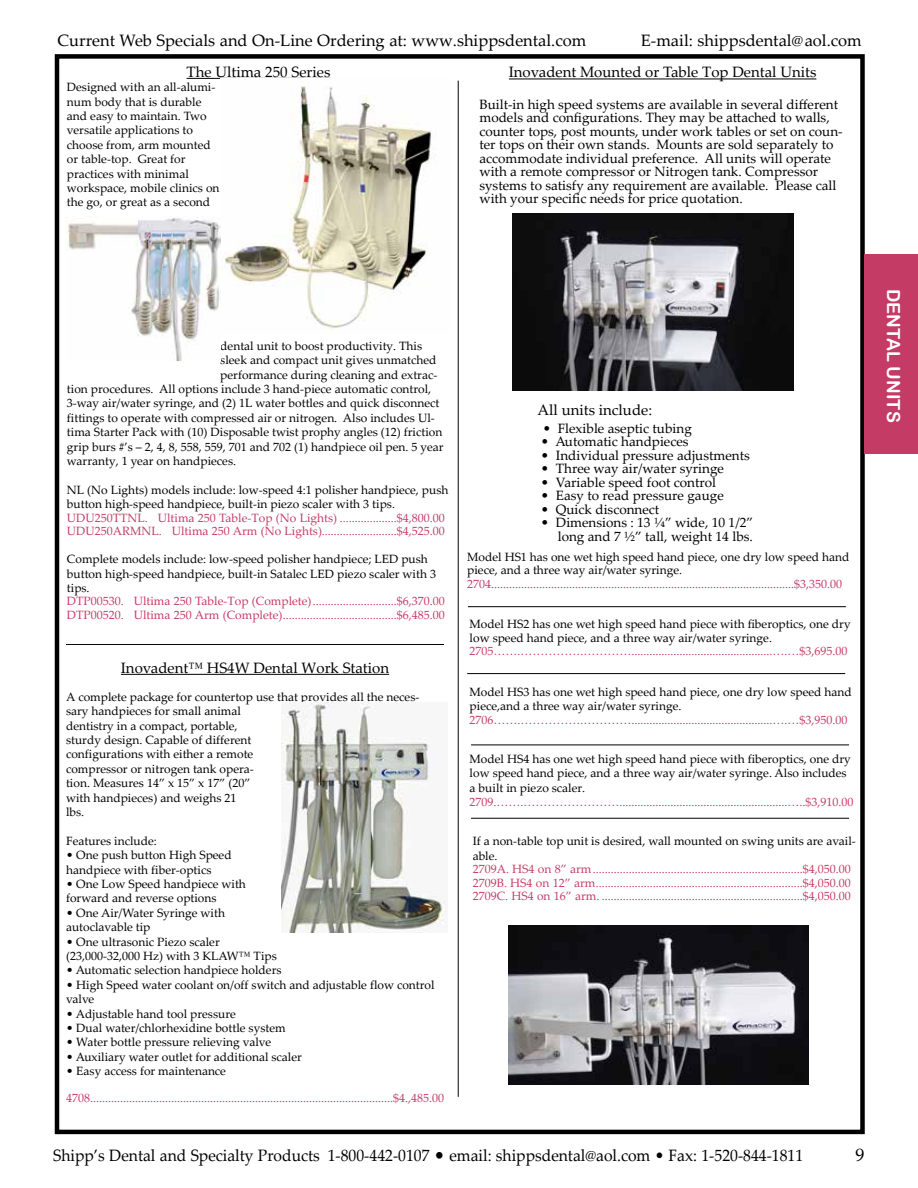
<style>
.page{position:relative;width:918px;height:1188px;background:#fff}
.page>*{position:absolute;margin:0;border:0;box-sizing:border-box;transform-origin:0 0}
.t1{font:18px "Arial Rounded MT Bold";color:#fff}
.t2{font:18px "Palatino Linotype";color:#000}
.t3{font:16.5px "Palatino Linotype";color:#000;scale:.95 1}
.t4{font:16.5px "Palatino Linotype";color:#000}
.t5{font:15px "Palatino Linotype";color:#000}
.t6{font:13.5px/13.5px "Palatino Linotype";color:#000}
.t7{font:12px/14.4px "Palatino Linotype";color:#000}
.t8{font:12px/13.5px "Palatino Linotype";color:#c43c66}
.s1{font-size:19.5px}
</style>
<div class="page">
<div style="left:55px;top:54px;width:810px;height:1080px;border:4px solid #000"></div>
<div style="left:865px;top:254px;width:53px;height:200px;background:#c43c66"></div>
<hr style="left:458px;top:81px;width:1px;height:1016px;background:#000">
<hr style="left:187px;top:78px;width:143px;height:1px;background:#000">
<img style="left:220px;top:86px;width:216px;height:244px">
<img style="left:67px;top:217px;width:153px;height:144px">
<hr style="left:65px;top:642px;width:380px;height:3px;background:#000;opacity:.75">
<hr style="left:121px;top:674px;width:268px;height:1px;background:#000">
<img style="left:282px;top:702px;width:164px;height:231px">
<hr style="left:509px;top:79px;width:307px;height:1px;background:#000">
<img style="left:512px;top:214px;width:282px;height:177px">
<img style="left:509px;top:926px;width:299px;height:159px">
<hr style="left:468px;top:606px;width:378px;height:1px;background:#000">
<hr style="left:471px;top:745px;width:378px;height:1px;background:#000">
<hr style="left:467px;top:673px;width:378px;height:1px;background:#000">
<hr style="left:471px;top:818px;width:378px;height:1px;background:#000">
<h2 class="t4" style="left:58px;top:29px;width:530px">Current Web Specials and On-Line Ordering at: www.shippsdental.com</h2>
<h2 class="t4" style="left:641px;top:29px;width:222px">E-mail: shippsdental@aol.com</h2>
<p class="t5" style="left:187px;top:61px;width:145px">The Ultima 250 Series</p>
<p class="t7" style="left:67px;top:80px;width:154px">Designed with an all-alumi&shy;num body that is durable and easy to maintain. Two versatile applications to choose from, arm mounted or table-top. Great for practices with minimal workspace, mobile clinics on the go, or great as a second</p>
<p class="t5" style="left:509px;top:62px;width:309px">Inovadent Mounted or Table Top Dental Units</p>
<p class="t6" style="left:479px;top:97px;width:365px">Built-in high speed systems are available in several different models and configurations. They may be attached to walls, counter tops, post mounts, under work tables or set on coun&shy;ter tops on their own stands. Mounts are sold separately to accommodate individual preference. All units will operate with a remote compressor or Nitrogen tank. Compressor systems to satisfy any requirement are available. Please call with your specific needs for price quotation.</p>
<p class="t7" style="left:220px;top:338px;width:203px">dental unit to boost productivity. This</p>
<p class="t7" style="left:220px;top:353px;width:218px">sleek and compact unit gives unmatched</p>
<p class="t7" style="left:220px;top:367px;width:219px">performance during cleaning and extrac-</p>
<p class="t7" style="left:67px;top:381px;width:366px">tion procedures. All options include 3 hand-piece automatic control,</p>
<p class="t7" style="left:67px;top:396px;width:374px">3-way air/water syringe, and (2) 1L water bottles and quick disconnect</p>
<p class="t7" style="left:67px;top:410px;width:369px">fittings to operate with compressed air or nitrogen. Also includes Ul-</p>
<p class="t7" style="left:67px;top:425px;width:377px">tima Starter Pack with (10) Disposable twist prophy angles (12) friction</p>
<p class="t7" style="left:67px;top:439px;width:378px">grip burs #’s – 2, 4, 8, 558, 559, 701 and 702 (1) handpiece oil pen. 5 year</p>
<p class="t7" style="left:67px;top:453px;width:171px">warranty, 1 year on handpieces.</p>
<p class="t7" style="left:67px;top:482px;width:383px">NL (No Lights) models include: low-speed 4:1 polisher handpiece, push button high-speed handpiece, built-in piezo scaler with 3 tips.</p>
<p class="t8" style="left:67px;top:510px;width:380px">UDU250TTNL. Ultima 250 Table-Top (No Lights) ...................$4,800.00<br>UDU250ARMNL. Ultima 250 Arm (No Lights).........................$4,525.00</p>
<p class="t7" style="left:67px;top:551px;width:371px">Complete models include: low-speed polisher handpiece; LED push button high-speed handpiece, built-in Satalec LED piezo scaler with 3 tips.</p>
<p class="t8" style="left:67px;top:594px;width:380px">DTP00530. Ultima 250 Table-Top (Complete)............................$6,370.00<br>DTP00520. Ultima 250 Arm (Complete)......................................$6,485.00</p>
<p class="t5" style="left:121px;top:657px;width:270px">Inovadent™ HS4W Dental Work Station</p>
<p class="t7" style="left:66px;top:689px;width:355px">A complete package for countertop use that provides all the neces&shy;sary handpieces for small animal<br>dentistry in a compact, portable,<br>sturdy design. Capable of different<br>configurations with either a remote<br>compressor or nitrogen tank opera-<br>tion. Measures 14” x 15” x 17” (20”<br>with handpieces) and weighs 21<br>lbs.</p>
<p class="t7" style="left:66px;top:833px;width:92px">Features include:</p>
<p class="t7" style="left:66px;top:847px;width:167px">• One push button High Speed handpiece with fiber-optics</p>
<p class="t7" style="left:66px;top:876px;width:181px">• One Low Speed handpiece with forward and reverse options</p>
<p class="t7" style="left:66px;top:905px;width:160px">• One Air/Water Syringe with autoclavable tip</p>
<p class="t7" style="left:66px;top:934px;width:212px">• One ultrasonic Piezo scaler (23,000-32,000 Hz) with 3 KLAW™ Tips</p>
<p class="t7" style="left:66px;top:963px;width:217px">• Automatic selection handpiece holders</p>
<p class="t7" style="left:66px;top:977px;width:370px">• High Speed water coolant on/off switch and adjustable flow control valve</p>
<p class="t7" style="left:66px;top:1006px;width:171px">• Adjustable hand tool pressure</p>
<p class="t7" style="left:66px;top:1020px;width:221px">• Dual water/chlorhexidine bottle system</p>
<p class="t7" style="left:66px;top:1035px;width:207px">• Water bottle pressure relieving valve</p>
<p class="t7" style="left:66px;top:1049px;width:237px">• Auxiliary water outlet for additional scaler</p>
<p class="t7" style="left:66px;top:1063px;width:162px">• Easy access for maintenance</p>
<p class="t8" style="left:66px;top:1091px;width:380px">4708.....................................................................................................$4.,485.00</p>
<p class="t5" style="left:538px;top:399px;width:116px">All units include:</p>
<p class="t6" style="left:543px;top:421px;width:151px">• Flexible aseptic tubing</p>
<p class="t6" style="left:541px;top:434px;width:149px">• Automatic handpieces</p>
<p class="t6" style="left:541px;top:448px;width:210px">• Individual pressure adjustments</p>
<p class="t6" style="left:541px;top:461px;width:185px">• Three way air/water syringe</p>
<p class="t6" style="left:541px;top:475px;width:177px">• Variable speed foot control</p>
<p class="t6" style="left:541px;top:488px;width:184px">• Easy to read pressure gauge</p>
<p class="t6" style="left:541px;top:502px;width:120px">• Quick disconnect</p>
<p class="t6" style="left:541px;top:515px;width:214px;text-align:right">• Dimensions : 13 ¼” wide, 10 1/2” long and 7 ½” tall, weight 14 lbs.</p>
<p class="t7" style="left:467px;top:550px;width:384px;line-height:13.5px">Model HS1 has one wet high speed hand piece, one dry low speed hand piece, and a three way air/water syringe.</p>
<p class="t8" style="left:467px;top:577px;width:376px">2704.....................................................................................................$3,350.00</p>
<p class="t7" style="left:470px;top:617px;width:383px;line-height:13.5px">Model HS2 has one wet high speed hand piece with fiberoptics, one dry low speed hand piece, and a three way air/water syringe.</p>
<p class="t8" style="left:470px;top:644px;width:379px">2705…….…………….…………...............................................….…$3,695.00</p>
<p class="t7" style="left:470px;top:684px;width:384px">Model HS3 has one wet high speed hand piece, one dry low speed hand piece,and a three way air/water syringe.</p>
<p class="t8" style="left:470px;top:712px;width:379px">2706…….…………….…………...............................................….…$3,950.00</p>
<p class="t7" style="left:470px;top:751px;width:383px">Model HS4 has one wet high speed hand piece with fiberoptics, one dry low speed hand piece, and a three way air/water syringe. Also includes a built in piezo scaler.</p>
<p class="t8" style="left:470px;top:795px;width:385px">2709.…….……………………........................................................…..$3,910.00</p>
<p class="t7" style="left:473px;top:834px;width:385px">If a non-table top unit is desired, wall mounted on swing units are avail&shy;able.</p>
<p class="t8" style="left:473px;top:862px;width:380px;text-align:justify">2709A. HS4 on 8” arm......................................................................$4,050.00<br>2709B. HS4 on 12” arm.....................................................................$4,050.00<br>2709C. HS4 on 16” arm. ...................................................................$4,050.00</p>
<h2 class="t3" style="left:53px;top:1143px;width:791px">Shipp’s Dental and Specialty Products 1-800-442-0107 <span class="s1">•</span> email: shippsdental@aol.com • Fax: 1-520-844-1811</h2>
<h1 class="t2" style="left:855px;top:1142px;width:10px">9</h1>
<h1 class="t1" style="left:904px;top:289px;width:135px;rotate:90deg">DENTAL UNITS</h1>
</div>
